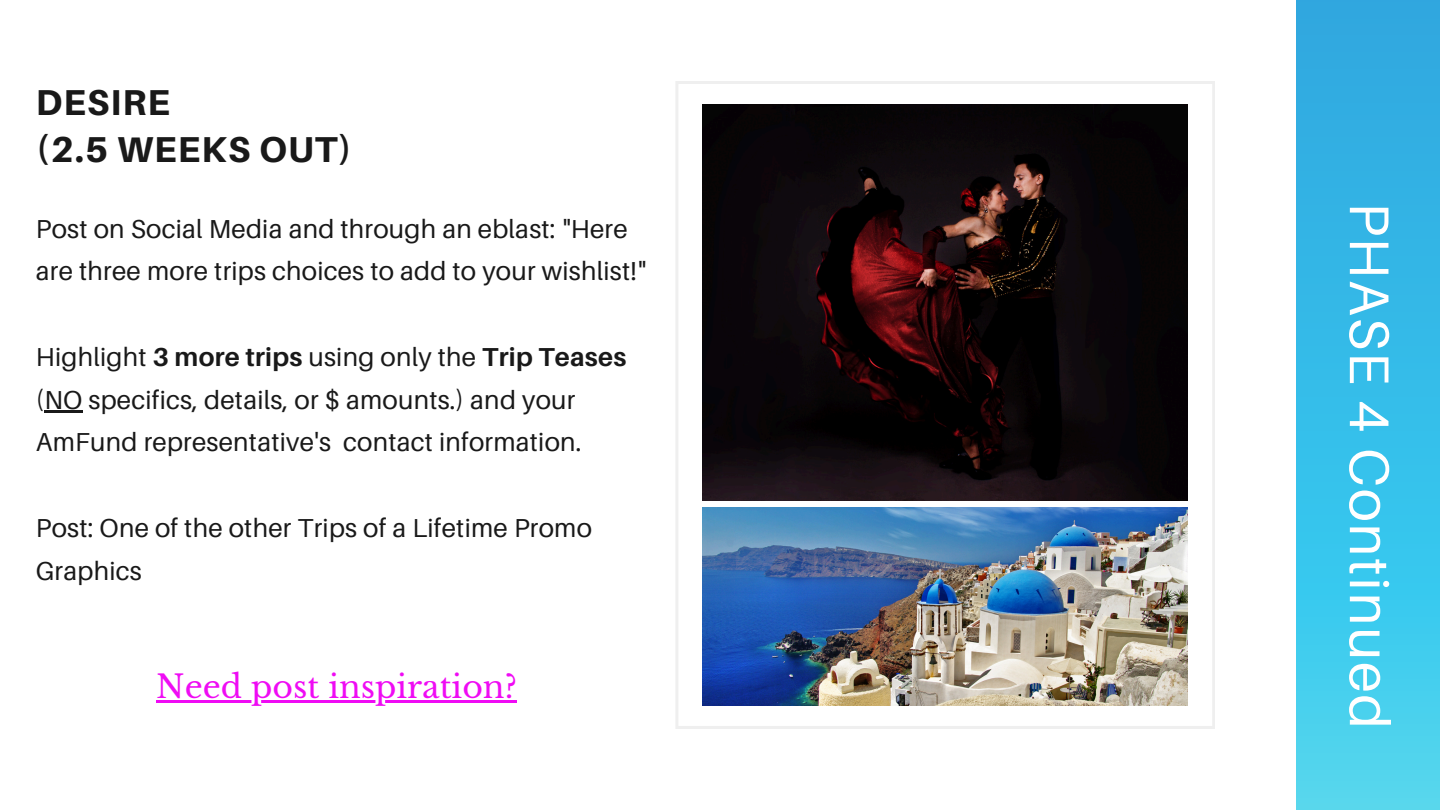
<style>
.page{position:relative;width:1440px;height:810px;background:#fff}
.page>*{position:absolute;margin:0;border:0;box-sizing:border-box;transform-origin:0 0}
.t1{font:56px "Aileron";letter-spacing:.03em;color:#fff}
.t2{font:800 36px/46.5px "Aileron";letter-spacing:.03em;color:#191919}
.t3{font:31.5px "Libre Baskerville";color:#ef0bf4}
.t4{font:26px/42.8px "Aileron";letter-spacing:.01em;color:#191919}
.s1{font-weight:700}
</style>
<div class="page">
<div style="left:1297px;top:0;width:143px;height:810px;background:linear-gradient(to bottom,#2aa6e0,#48d6f1)"></div>
<svg style="left:676px;top:81px;width:539px;height:648px"></svg>
<img style="left:703px;top:104px;width:484px;height:396px">
<img style="left:703px;top:508px;width:484px;height:198px">
<hr style="left:44px;top:410px;width:39px;height:2px;background:#191919">
<hr style="left:156px;top:700px;width:361px;height:3px;background:#ef0bf4">
<h2 class="t2" style="left:36px;top:78px;width:318px">DESIRE<br>(2.5 WEEKS OUT)</h2>
<p class="t4" style="left:36px;top:207px;width:611px">Post on Social Media and through an eblast: "Here are three more trips choices to add to your wishlist!"</p>
<p class="t4" style="left:36px;top:335px;width:592px">Highlight <span class="s1">3 more trips</span> using only the <span class="s1">Trip Teases </span>(NO specifics, details, or $ amounts.) and your<br>AmFund representative's contact information.</p>
<p class="t4" style="left:36px;top:506px;width:557px">Post: One of the other Trips of a Lifetime Promo<br>Graphics</p>
<p class="t3" style="left:156px;top:667px;width:362px">Need post inspiration?</p>
<h3 class="t1" style="left:1404px;top:202px;width:528px;rotate:90deg">PHASE 4 Continued</h3>
</div>
